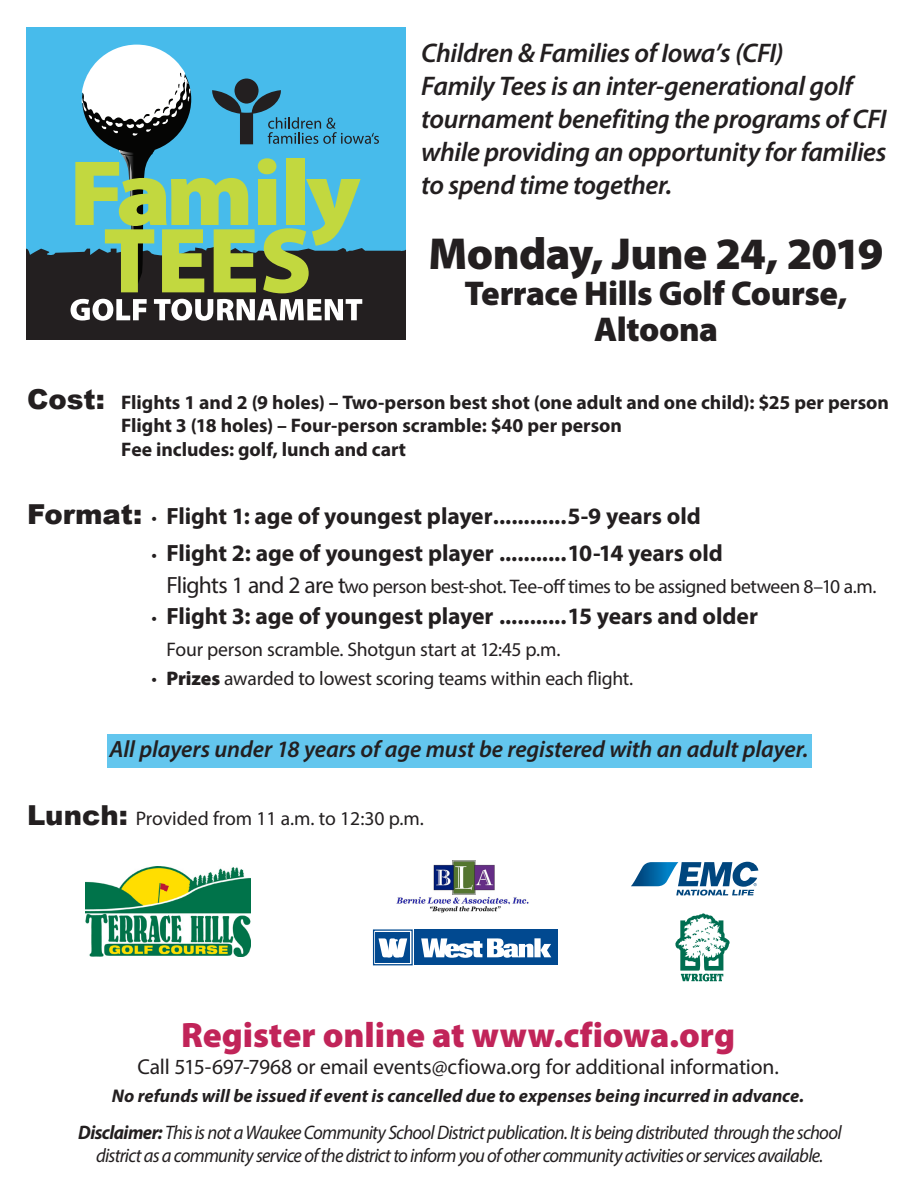
<style>
.page{position:relative;width:918px;height:1188px;background:#fff}
.page>*{position:absolute;margin:0;border:0;box-sizing:border-box;transform-origin:0 0}
.t1{font:900 45px "Myriad Pro";letter-spacing:-.015em;color:#231f20}
.t2{font:900 35.4px "Myriad Pro";color:#c12459}
.t3{font:900 34.5px/36px "Myriad Pro";letter-spacing:-.015em;color:#231f20;text-align:center}
.t4{font:italic 600 27px/33px "Myriad Pro";letter-spacing:-.015em;color:#231f20}
.t5{font:700 23.55px "Myriad Pro";letter-spacing:-.005em;color:#231f20}
.t6{font:italic 600 23.55px "Myriad Pro";letter-spacing:-.005em;color:#231f20}
.t7{font:21.6px "Myriad Pro";letter-spacing:-.01em;color:#231f20}
.t8{font:19.65px "Myriad Pro";letter-spacing:-.015em;color:#231f20}
.t9{font:italic 19.65px/23.5px "Myriad Pro";letter-spacing:-.04em;color:#231f20;text-align:center;scale:.95 1}
.t10{font:700 19.65px/23.5px "Myriad Pro";color:#231f20}
.t11{font:italic 700 18.45px "Myriad Pro";color:#231f20}
.s1{font-family:"Arial";font-weight:900;font-size:27.45px}
.s2{font-weight:400;font-size:19.65px}
.s3{font-size:23.55px}
.s4{font-weight:900}
.s5{font-weight:700}
</style>
<div class="page">
<div style="left:26px;top:27px;width:379px;height:308px;background:#47bbeb"></div>
<div style="left:26px;top:320px;width:379px;height:19px;background:#231f20"></div>
<svg style="left:26px;top:45px;width:379px;height:276px"></svg>
<svg style="left:631px;top:862px;width:127px;height:34px"></svg>
<img style="left:396px;top:860px;width:133px;height:53px">
<svg style="left:675px;top:913px;width:55px;height:68px"></svg>
<img style="left:86px;top:866px;width:165px;height:90px">
<div style="left:414px;top:929px;width:144px;height:36px;background:#014990"></div>
<svg style="left:421px;top:938px;width:130px;height:20px"></svg>
<svg style="left:373px;top:929px;width:40px;height:36px"></svg>
<div style="left:376px;top:932px;width:34px;height:31px;background:#014990"></div>
<svg style="left:379px;top:938px;width:28px;height:19px"></svg>
<div style="left:107px;top:735px;width:704px;height:33px;background:#63c6ee"></div>
<p class="t4" style="left:421px;top:36px;width:467px">Children &amp; Families of Iowa’s (CFI)<br>Family Tees is an inter-generational golf tournament benefiting the programs of CFI while providing an opportunity for families to spend time together.</p>
<p class="t1" style="left:429px;top:224px;width:457px">Monday, June 24, 2019</p>
<p class="t3" style="left:465px;top:274px;width:385px">Terrace Hills Golf Course,<br>Altoona</p>
<p class="t10" style="left:121px;top:389px;width:769px;text-indent:-94px"><span class="s1">Cost:</span> Flights 1 and 2 (9 holes) – Two-person best shot (one adult and one child): $25 per person<br>Flight 3 (18 holes) – Four-person scramble: $40 per person<br>Fee includes: golf, lunch and cart</p>
<p class="t5" style="left:27px;top:501px;width:675px"><span class="s1">Format:</span> <span class="s2">•</span> Flight 1: age of youngest player............5-9 years old</p>
<p class="t5" style="left:152px;top:538px;width:573px"><span class="s2">•</span> Flight 2: age of youngest player ...........10-14 years old</p>
<p class="t8" style="left:166px;top:574px;width:711px"><span class="s3">Flights 1 and 2 are t</span>wo person best-shot. Tee-off times to be assigned between 8–10 a.m.</p>
<p class="t5" style="left:152px;top:601px;width:608px"><span class="s2">•</span> Flight 3: age of youngest player ...........15 years and older</p>
<p class="t8" style="left:166px;top:637px;width:395px">Four person scramble. Shotgun start at 12:45 p.m.</p>
<p class="t8" style="left:152px;top:666px;width:483px">• <span class="s4">Prizes</span> awarded to lowest scoring teams within each flight.</p>
<p class="t6" style="left:109px;top:734px;width:701px">All players under 18 years of age must be registered with an adult player.</p>
<p class="t8" style="left:27px;top:806px;width:398px"><span class="s1">Lunch:</span> Provided from 11 a.m. to 12:30 p.m.</p>
<p class="t2" style="left:181px;top:1012px;width:556px">Register online at www.cfiowa.org</p>
<p class="t7" style="left:137px;top:1054px;width:643px">Call 515-697-7968 or email events@cfiowa.org for additional information.</p>
<p class="t11" style="left:112px;top:1084px;width:694px">No refunds will be issued if event is cancelled due to expenses being incurred in advance.</p>
<p class="t9" style="left:78px;top:1120px;width:805px"><span class="s5">Disclaimer:</span> This is not a Waukee Community School District publication. It is being distributed through the school district as a community service of the district to inform you of other community activities or services available.</p>
</div>
